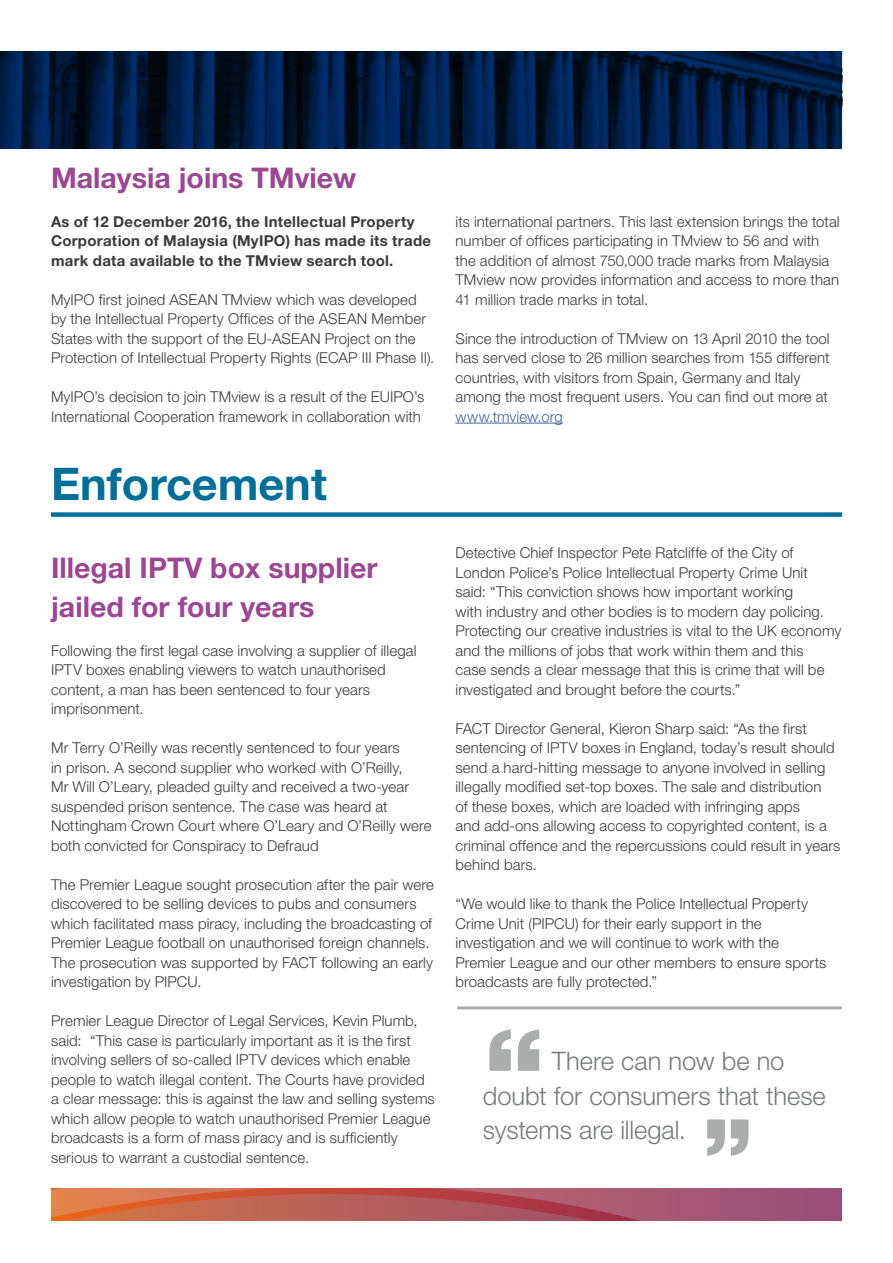
<style>
.page{position:relative;width:893px;height:1263px;background:#fff}
.page>*{position:absolute;margin:0;border:0;box-sizing:border-box;transform-origin:0 0}
.Heading_1{font:700 45px "Helvetica Neue LT Std";color:#00709b}
.Heading_2{font:700 28.5px/39px "Helvetica Neue LT Std";color:#9d4693}
.Pull_Quote{font:300 25.5px/34.5px "Helvetica Neue LT Std";letter-spacing:-.005em;color:#787a7a}
.Body{font:300 15px/19.5px "Helvetica Neue LT Std";letter-spacing:.005em;color:#393a39}
.Body-2{font:700 15px/19.5px "Helvetica Neue LT Std";letter-spacing:.02em;color:#393a39}
.s1{color:#3d649f}
</style>
<div class="page">
<svg style="left:51px;top:1188px;width:791px;height:32px;background:#b75b5b"></svg>
<img style="left:0;top:51px;width:842px;height:98px">
<hr style="left:455px;top:423px;width:108px;height:1px;background:#3d649f">
<div style="left:51px;top:512px;width:791px;height:5px;background:#00709b"></div>
<svg style="left:489px;top:1029px;width:50px;height:42px"></svg>
<svg style="left:707px;top:1119px;width:41px;height:37px"></svg>
<hr style="left:457px;top:1006px;width:385px;height:3px;background:#abacac">
<p class="Heading_2" style="left:51px;top:157px;width:307px">Malaysia joins TMview</p>
<p class="Body-2" style="left:51px;top:211px;width:382px">As of 12 December 2016, the Intellectual Property<br>Corporation of Malaysia (MyIPO) has made its trade mark data available to the TMview search tool.</p>
<p class="Body" style="left:51px;top:289px;width:385px">MyIPO first joined ASEAN TMview which was developed by the Intellectual Property Offices of the ASEAN Member States with the support of the EU-ASEAN Project on the Protection of Intellectual Property Rights (ECAP III Phase II).</p>
<p class="Body" style="left:51px;top:387px;width:375px">MyIPO’s decision to join TMview is a result of the EUIPO’s<br>International Cooperation framework in collaboration with</p>
<p class="Heading_1" style="left:51px;top:456px;width:277px">Enforcement</p>
<p class="Heading_2" style="left:51px;top:547px;width:328px">Illegal IPTV box supplier jailed for four years</p>
<p class="Body" style="left:51px;top:640px;width:367px">Following the first legal case involving a supplier of illegal IPTV boxes enabling viewers to watch unauthorised content, a man has been sentenced to four years imprisonment.</p>
<p class="Body" style="left:51px;top:738px;width:382px">Mr Terry O’Reilly was recently sentenced to four years<br>in prison. A second supplier who worked with O’Reilly,<br>Mr Will O’Leary, pleaded guilty and received a two-year suspended prison sentence. The case was heard at Nottingham Crown Court where O’Leary and O’Reilly were both convicted for Conspiracy to Defraud</p>
<p class="Body" style="left:51px;top:874px;width:384px">The Premier League sought prosecution after the pair were discovered to be selling devices to pubs and consumers which facilitated mass piracy, including the broadcasting of Premier League football on unauthorised foreign channels.<br>The prosecution was supported by FACT following an early investigation by PIPCU.</p>
<p class="Body" style="left:51px;top:1011px;width:385px">Premier League Director of Legal Services, Kevin Plumb, said: “This case is particularly important as it is the first involving sellers of so-called IPTV devices which enable people to watch illegal content. The Courts have provided a clear message: this is against the law and selling systems which allow people to watch unauthorised Premier League broadcasts is a form of mass piracy and is sufficiently serious to warrant a custodial sentence.</p>
<p class="Body" style="left:455px;top:211px;width:386px">its international partners. This last extension brings the total number of offices participating in TMview to 56 and with the addition of almost 750,000 trade marks from Malaysia TMview now provides information and access to more than 41 million trade marks in total.</p>
<p class="Body" style="left:455px;top:328px;width:376px">Since the introduction of TMview on 13 April 2010 the tool has served close to 26 million searches from 155 different countries, with visitors from Spain, Germany and Italy among the most frequent users. You can find out more at <span class="s1">www.tmview.org</span></p>
<p class="Body" style="left:455px;top:543px;width:387px">Detective Chief Inspector Pete Ratcliffe of the City of London Police’s Police Intellectual Property Crime Unit said: “This conviction shows how important working<br>with industry and other bodies is to modern day policing.<br>Protecting our creative industries is vital to the UK economy and the millions of jobs that work within them and this<br>case sends a clear message that this is crime that will be investigated and brought before the courts.”</p>
<p class="Body" style="left:455px;top:718px;width:386px">FACT Director General, Kieron Sharp said: “As the first sentencing of IPTV boxes in England, today’s result should send a hard-hitting message to anyone involved in selling illegally modified set-top boxes. The sale and distribution<br>of these boxes, which are loaded with infringing apps<br>and add-ons allowing access to copyrighted content, is a criminal offence and the repercussions could result in years behind bars.</p>
<p class="Body" style="left:455px;top:894px;width:372px">“We would like to thank the Police Intellectual Property Crime Unit (PIPCU) for their early support in the investigation and we will continue to work with the Premier League and our other members to ensure sports broadcasts are fully protected.”</p>
<p class="Pull_Quote" style="left:483px;top:1043px;width:344px;text-indent:69px">There can now be no doubt for consumers that these systems are illegal.</p>
</div>
